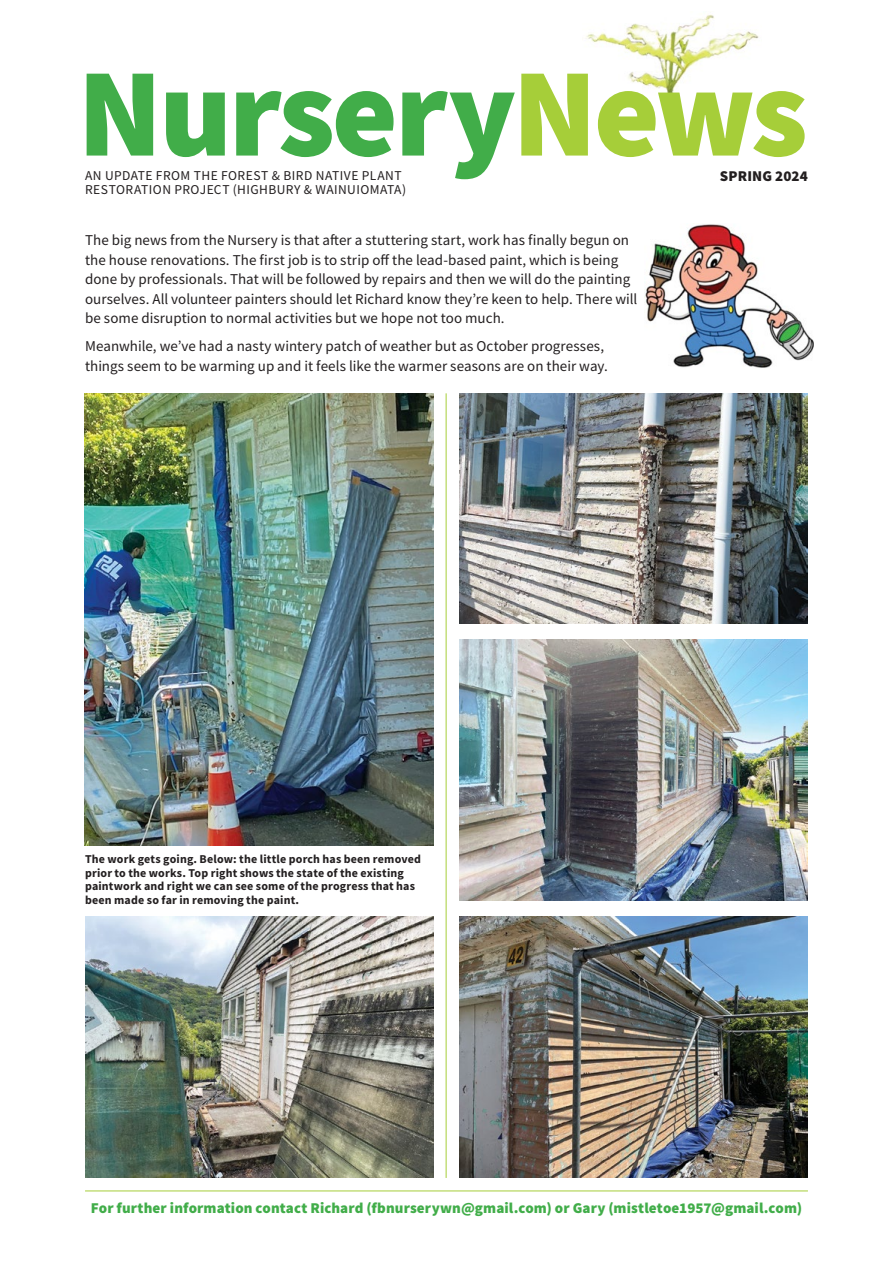
<style>
.page{position:relative;width:893px;height:1263px;background:#fff}
.page>*{position:absolute;margin:0;border:0;box-sizing:border-box;transform-origin:0 0}
.t1{font:900 126px "Source Sans Pro";letter-spacing:-.025em;color:#41ad49}
.t2{font:15px/19.5px "Source Sans Pro";letter-spacing:.005em;color:#231f20}
.t3{font:900 15px "Source Sans Pro";letter-spacing:.005em;color:#41ad49}
.t4{font:900 15px "Source Sans Pro";letter-spacing:.01em;color:#231f20}
.t5{font:13.5px/13.5px "Source Sans Pro";letter-spacing:.03em;color:#231f20}
.t6{font:700 12px/13.5px "Source Sans Pro";letter-spacing:.015em;color:#231f20}
.s1{color:#a6ce39}
</style>
<div class="page">
<img style="left:586px;top:14px;width:173px;height:83px">
<hr style="left:85px;top:1190px;width:723px;height:1px;background:#a6ce39">
<hr style="left:446px;top:393px;width:1px;height:785px;background:#a6ce39">
<img style="left:644px;top:224px;width:170px;height:144px">
<img style="left:85px;top:393px;width:349px;height:452px">
<img style="left:85px;top:916px;width:349px;height:262px">
<img style="left:459px;top:393px;width:349px;height:230px">
<img style="left:459px;top:639px;width:349px;height:261px">
<img style="left:459px;top:916px;width:349px;height:262px">
<h1 class="t1" style="left:78px;top:27px;width:732px">Nursery<span class="s1">News</span></h1>
<p class="t5" style="left:85px;top:169px;width:323px">AN UPDATE FROM THE FOREST &amp; BIRD NATIVE PLANT<br>RESTORATION PROJECT (HIGHBURY &amp; WAINUIOMATA)</p>
<p class="t4" style="left:720px;top:166px;width:89px">SPRING 2024</p>
<p class="t2" style="left:85px;top:230px;width:554px">The big news from the Nursery is that after a stuttering start, work has finally begun on the house renovations. The first job is to strip off the lead-based paint, which is being done by professionals. That will be followed by repairs and then we will do the painting ourselves. All volunteer painters should let Richard know they’re keen to help. There will be some disruption to normal activities but we hope not too much.</p>
<p class="t2" style="left:85px;top:336px;width:524px">Meanwhile, we’ve had a nasty wintery patch of weather but as October progresses, things seem to be warming up and it feels like the warmer seasons are on their way.</p>
<p class="t6" style="left:85px;top:852px;width:337px">The work gets going. Below: the little porch has been removed prior to the works. Top right shows the state of the existing paintwork and right we can see some of the progress that has been made so far in removing the paint.</p>
<p class="t3" style="left:91px;top:1197px;width:713px">For further information contact Richard (fbnurserywn@gmail.com) or Gary (mistletoe1957@gmail.com)</p>
</div>
